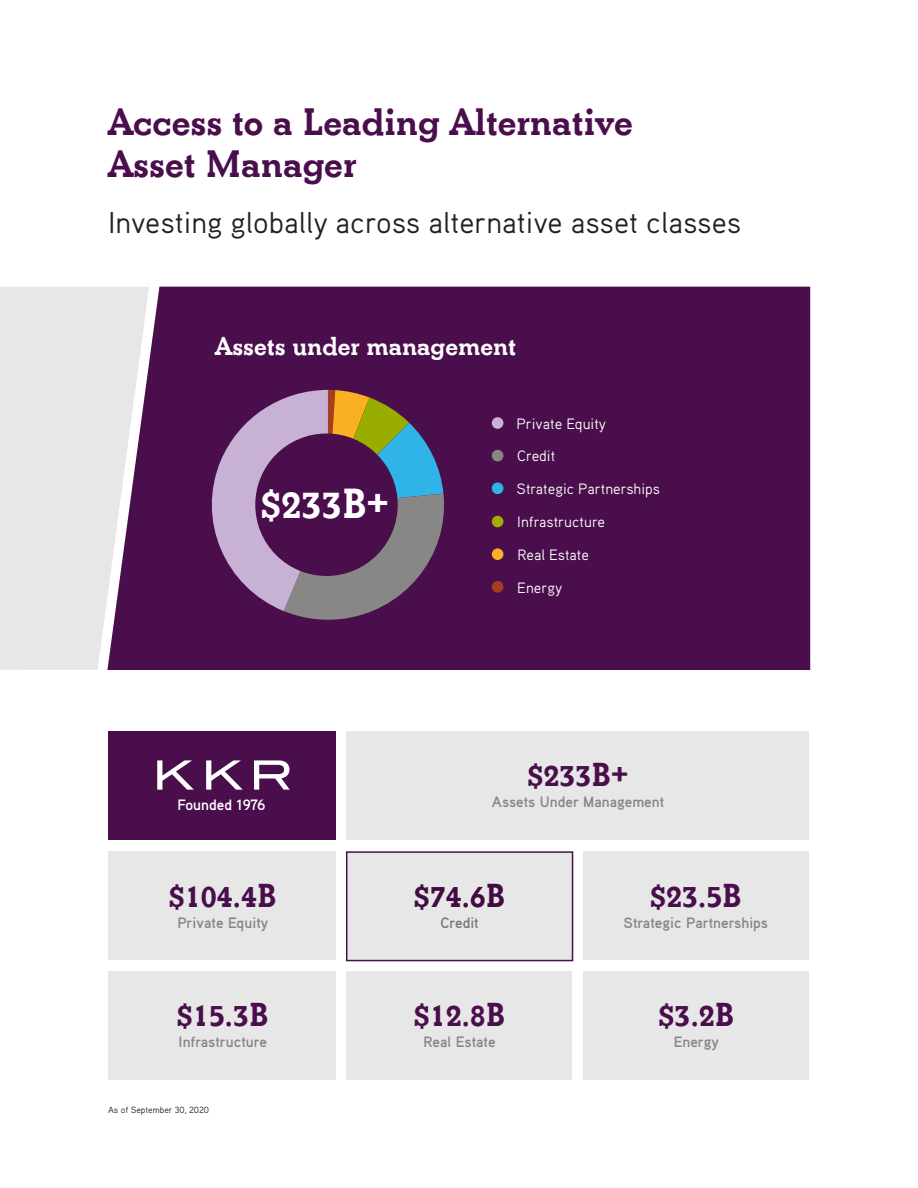
<style>
.page{position:relative;width:918px;height:1188px;background:#fff}
.page>*{position:absolute;margin:0;border:0;box-sizing:border-box;transform-origin:0 0}
.t1{font:700 43.8px "Beton EF";color:#fff}
.t2{font:700 39.75px/42px "Beton EF";color:#490e4b}
.t3{font:700 34.5px "Beton EF";color:#490e4b}
.t4{font:30px "Aaux Pro OT";color:#231f20}
.t5{font:700 27px "Beton EF";color:#fff}
.t6{font:700 15px "Aaux Pro OT";color:#878785}
.t7{font:15px "Aaux Pro OT";color:#fff}
.t8{font:700 15px "Aaux Pro OT";color:#fff}
.t9{font:9px "Aaux Pro OT";color:#231f20}
</style>
<div class="page">
<div style="left:149px;top:287px;width:661px;height:383px;background:#490e4b"></div>
<div style="left:583px;top:851px;width:226px;height:109px;background:#e7e7e7"></div>
<div style="left:583px;top:972px;width:226px;height:108px;background:#e7e7e7"></div>
<div style="left:346px;top:972px;width:226px;height:108px;background:#e7e7e7"></div>
<div style="left:108px;top:851px;width:227px;height:109px;background:#e7e7e7"></div>
<div style="left:108px;top:731px;width:227px;height:109px;background:#490e4b"></div>
<div style="left:346px;top:731px;width:463px;height:109px;background:#e7e7e7"></div>
<div style="left:108px;top:972px;width:227px;height:108px;background:#e7e7e7"></div>
<svg style="left:208px;top:390px;width:240px;height:231px;background:#816e85"></svg>
<div style="left:255px;top:434px;width:143px;height:142px;background:#490e4b;border-radius:50%"></div>
<div style="left:492px;top:581px;width:11px;height:12px;background:#a63f1e;border-radius:50%"></div>
<div style="left:492px;top:548px;width:11px;height:12px;background:#fab023;border-radius:50%"></div>
<div style="left:492px;top:516px;width:11px;height:11px;background:#a2ad00;border-radius:50%"></div>
<div style="left:492px;top:482px;width:11px;height:12px;background:#30b3e7;border-radius:50%"></div>
<div style="left:492px;top:450px;width:11px;height:11px;background:#878785;border-radius:50%"></div>
<div style="left:492px;top:417px;width:11px;height:12px;background:#c7b2d5;border-radius:50%"></div>
<svg style="left:157px;top:760px;width:37px;height:30px"></svg>
<svg style="left:206px;top:760px;width:37px;height:30px"></svg>
<svg style="left:254px;top:760px;width:36px;height:30px"></svg>
<svg style="left:0;top:287px;width:149px;height:383px;background:#d6d0d7"></svg>
<div style="left:346px;top:851px;width:227px;height:110px;background:#e7e7e7;border:2px solid #490e4b"></div>
<p class="t2" style="left:108px;top:101px;width:527px">Access to a Leading Alternative<br>Asset Manager</p>
<p class="t4" style="left:108px;top:203px;width:635px">Investing globally across alternative asset classes</p>
<p class="t5" style="left:215px;top:330px;width:303px">Assets under management</p>
<p class="t7" style="left:517px;top:414px;width:91px">Private Equity</p>
<p class="t1" style="left:261px;top:478px;width:129px">$233B+</p>
<p class="t7" style="left:517px;top:447px;width:40px">Credit</p>
<p class="t7" style="left:517px;top:479px;width:145px">Strategic Partnerships</p>
<p class="t7" style="left:517px;top:513px;width:89px">Infrastructure</p>
<p class="t7" style="left:518px;top:545px;width:73px">Real Estate</p>
<p class="t7" style="left:517px;top:578px;width:47px">Energy</p>
<p class="t8" style="left:177px;top:796px;width:90px">Founded 1976</p>
<p class="t3" style="left:169px;top:875px;width:109px">$104.4B</p>
<p class="t6" style="left:177px;top:913px;width:93px">Private Equity</p>
<p class="t3" style="left:177px;top:995px;width:93px">$15.3B</p>
<p class="t6" style="left:179px;top:1032px;width:90px">Infrastructure</p>
<p class="t9" style="left:108px;top:1105px;width:103px">As of September 30, 2020</p>
<p class="t3" style="left:528px;top:755px;width:102px">$233B+</p>
<p class="t6" style="left:492px;top:793px;width:174px">Assets Under Management</p>
<p class="t3" style="left:414px;top:875px;width:93px">$74.6B</p>
<p class="t6" style="left:440px;top:913px;width:40px">Credit</p>
<p class="t3" style="left:414px;top:995px;width:93px">$12.8B</p>
<p class="t6" style="left:424px;top:1032px;width:74px">Real Estate</p>
<p class="t3" style="left:650px;top:875px;width:93px">$23.5B</p>
<p class="t6" style="left:624px;top:913px;width:146px">Strategic Partnerships</p>
<p class="t3" style="left:659px;top:995px;width:77px">$3.2B</p>
<p class="t6" style="left:674px;top:1032px;width:47px">Energy</p>
</div>
